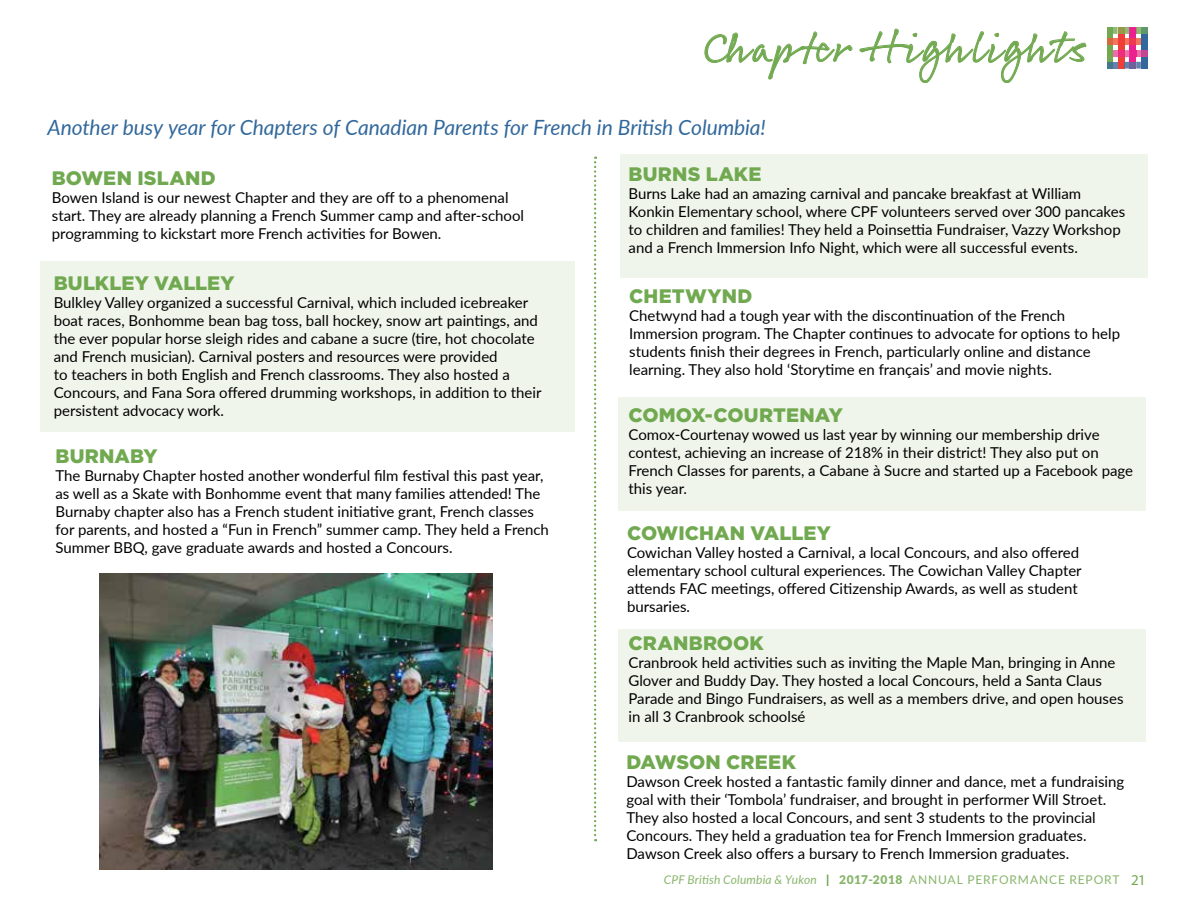
<style>
.page{position:relative;width:1188px;height:918px;background:#fff}
.page>*{position:absolute;margin:0;border:0;box-sizing:border-box;transform-origin:0 0}
.t1{font:45px "Rollerscript Smooth";letter-spacing:.07em;color:#71a950}
.t2{font:italic 21px "Lato";letter-spacing:-.005em;color:#31689c}
.t3{font:900 19.5px "Gotham";letter-spacing:.005em;color:#71a950}
.t4{font:15px/18px "Lato";color:#000}
.t5{font:italic 12px "Lato";letter-spacing:.015em;color:#87b56a}
.s1{font-weight:900;font-style:normal;color:#71a950}
.s2{font-weight:900;font-style:normal}
.s3{font-style:normal}
.s4{font-family:"Myriad Pro";font-style:normal;font-size:15px;color:#71a950}
</style>
<div class="page">
<svg style="left:704px;top:31px;width:149px;height:48px"></svg>
<svg style="left:859px;top:28px;width:228px;height:55px"></svg>
<div style="left:1141px;top:27px;width:7px;height:42px;background:#32689c"></div>
<div style="left:1141px;top:27px;width:7px;height:7px;background:#60976b"></div>
<div style="left:1141px;top:50px;width:7px;height:7px;background:#c24693"></div>
<svg style="left:1107px;top:27px;width:34px;height:42px"></svg>
<div style="left:1118px;top:50px;width:7px;height:7px;background:#ec2d7b"></div>
<svg style="left:594px;top:157px;width:2px;height:684px"></svg>
<div style="left:40px;top:262px;width:535px;height:170px;background:#f0f5ec"></div>
<div style="left:620px;top:154px;width:528px;height:124px;background:#f0f5ec"></div>
<div style="left:618px;top:397px;width:527px;height:114px;background:#f0f5ec"></div>
<img style="left:99px;top:573px;width:394px;height:296px">
<div style="left:618px;top:630px;width:527px;height:112px;background:#f0f5ec"></div>
<h1 class="t1" style="left:704px;top:19px;width:384px">Chapter Highlights</h1>
<h2 class="t2" style="left:48px;top:112px;width:720px">Another busy year for Chapters of Canadian Parents for French in British Columbia!</h2>
<h3 class="t3" style="left:52px;top:165px;width:165px">BOWEN ISLAND</h3>
<p class="t4" style="left:52px;top:188px;width:474px">Bowen Island is our newest Chapter and they are off to a phenomenal start. They are already planning a French Summer camp and after-school programming to kickstart more French activities for Bowen.</p>
<h3 class="t3" style="left:54px;top:269px;width:183px">BULKLEY VALLEY</h3>
<p class="t4" style="left:54px;top:293px;width:489px">Bulkley Valley organized a successful Carnival, which included icebreaker boat races, Bonhomme bean bag toss, ball hockey, snow art paintings, and the ever popular horse sleigh rides and cabane a sucre (tire, hot chocolate and French musician). Carnival posters and resources were provided<br>to teachers in both English and French classrooms. They also hosted a Concours, and Fana Sora offered drumming workshops, in addition to their persistent advocacy work.</p>
<h3 class="t3" style="left:56px;top:443px;width:104px">BURNABY</h3>
<p class="t4" style="left:56px;top:466px;width:495px">The Burnaby Chapter hosted another wonderful film festival this past year, as well as a Skate with Bonhomme event that many families attended! The Burnaby chapter also has a French student initiative grant, French classes for parents, and hosted a “Fun in French” summer camp. They held a French Summer BBQ, gave graduate awards and hosted a Concours.</p>
<h3 class="t3" style="left:629px;top:161px;width:134px">BURNS LAKE</h3>
<p class="t4" style="left:629px;top:184px;width:498px">Burns Lake had an amazing carnival and pancake breakfast at William Konkin Elementary school, where CPF volunteers served over 300 pancakes to children and families! They held a Poinsettia Fundraiser, Vazzy Workshop and a French Immersion Info Night, which were all successful events.</p>
<h3 class="t3" style="left:629px;top:283px;width:125px">CHETWYND</h3>
<p class="t4" style="left:629px;top:306px;width:492px">Chetwynd had a tough year with the discontinuation of the French Immersion program. The Chapter continues to advocate for options to help students finish their degrees in French, particularly online and distance learning. They also hold ‘Storytime en français’ and movie nights.</p>
<h3 class="t3" style="left:629px;top:402px;width:216px">COMOX-COURTENAY</h3>
<p class="t4" style="left:629px;top:425px;width:506px">Comox-Courtenay wowed us last year by winning our membership drive contest, achieving an increase of 218% in their district! They also put on French Classes for parents, a Cabane à Sucre and started up a Facebook page this year.</p>
<h3 class="t3" style="left:627px;top:520px;width:205px">COWICHAN VALLEY</h3>
<p class="t4" style="left:627px;top:543px;width:456px">Cowichan Valley hosted a Carnival, a local Concours, and also offered elementary school cultural experiences. The Cowichan Valley Chapter attends FAC meetings, offered Citizenship Awards, as well as student bursaries.</p>
<h3 class="t3" style="left:629px;top:630px;width:137px">CRANBROOK</h3>
<p class="t4" style="left:629px;top:653px;width:496px">Cranbrook held activities such as inviting the Maple Man, bringing in Anne Glover and Buddy Day. They hosted a local Concours, held a Santa Claus Parade and Bingo Fundraisers, as well as a members drive, and open houses in all 3 Cranbrook schoolsé</p>
<h3 class="t3" style="left:626px;top:749px;width:171px">DAWSON CREEK</h3>
<p class="t4" style="left:626px;top:772px;width:499px">Dawson Creek hosted a fantastic family dinner and dance, met a fundraising goal with their ‘Tombola’ fundraiser, and brought in performer Will Stroet.<br>They also hosted a local Concours, and sent 3 students to the provincial Concours. They held a graduation tea for French Immersion graduates.<br>Dawson Creek also offers a bursary to French Immersion graduates.</p>
<p class="t5" style="left:664px;top:871px;width:483px">CPF British Columbia &amp; Yukon <span class="s1">|</span> <span class="s2">2017-2018</span> <span class="s3">ANNUAL PERFORMANCE REPORT</span> <span class="s4">21</span></p>
</div>
